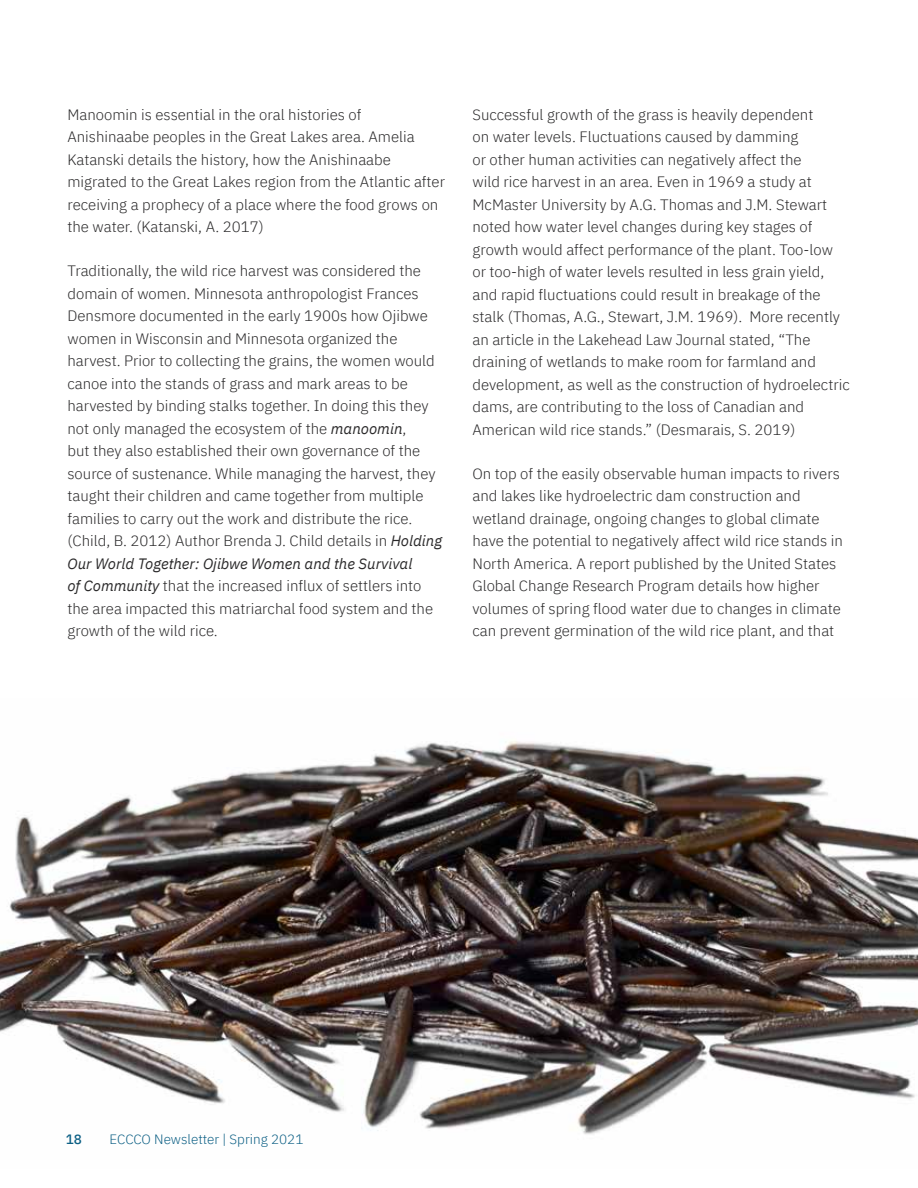
<style>
.page{position:relative;width:918px;height:1188px;background:#fff}
.page>*{position:absolute;margin:0;border:0;box-sizing:border-box;transform-origin:0 0}
.t1{font:300 15px/22.5px "IBM Plex Sans";color:#292829}
.t2{font:300 13.5px "IBM Plex Sans";color:#0d6085}
.t3{font:500 13.5px "IBM Plex Sans";color:#0d6085}
.s1{font-weight:400;font-style:italic}
</style>
<div class="page">
<img style="left:0;top:741px;width:918px;height:393px">
<p class="t1" style="left:68px;top:102px;width:379px">Manoomin is essential in the oral histories of Anishinaabe peoples in the Great Lakes area. Amelia Katanski details the history, how the Anishinaabe migrated to the Great Lakes region from the Atlantic after receiving a prophecy of a place where the food grows on the water. (Katanski, A. 2017)</p>
<p class="t1" style="left:68px;top:258px;width:376px">Traditionally, the wild rice harvest was considered the domain of women. Minnesota anthropologist Frances Densmore documented in the early 1900s how Ojibwe women in Wisconsin and Minnesota organized the harvest. Prior to collecting the grains, the women would canoe into the stands of grass and mark areas to be harvested by binding stalks together. In doing this they not only managed the ecosystem of the <span class="s1">manoomin</span>,<br>but they also established their own governance of the source of sustenance. While managing the harvest, they taught their children and came together from multiple families to carry out the work and distribute the rice. (Child, B. 2012) Author Brenda J. Child details in <span class="s1">Holding Our World Together: Ojibwe Women and the Survival<br>of Community</span> that the increased influx of settlers into the area impacted this matriarchal food system and the growth of the wild rice.</p>
<p class="t1" style="left:472px;top:102px;width:379px">Successful growth of the grass is heavily dependent<br>on water levels. Fluctuations caused by damming<br>or other human activities can negatively affect the<br>wild rice harvest in an area. Even in 1969 a study at McMaster University by A.G. Thomas and J.M. Stewart noted how water level changes during key stages of growth would affect performance of the plant. Too-low or too-high of water levels resulted in less grain yield, and rapid fluctuations could result in breakage of the stalk (Thomas, A.G., Stewart, J.M. 1969). More recently an article in the Lakehead Law Journal stated, “The draining of wetlands to make room for farmland and development, as well as the construction of hydroelectric dams, are contributing to the loss of Canadian and American wild rice stands.” (Desmarais, S. 2019)</p>
<p class="t1" style="left:472px;top:461px;width:372px">On top of the easily observable human impacts to rivers and lakes like hydroelectric dam construction and wetland drainage, ongoing changes to global climate have the potential to negatively affect wild rice stands in North America. A report published by the United States Global Change Research Program details how higher volumes of spring flood water due to changes in climate can prevent germination of the wild rice plant, and that</p>
<p class="t3" style="left:66px;top:1129px;width:18px">18</p>
<p class="t2" style="left:109px;top:1129px;width:196px">ECCCO Newsletter | Spring 2021</p>
</div>
